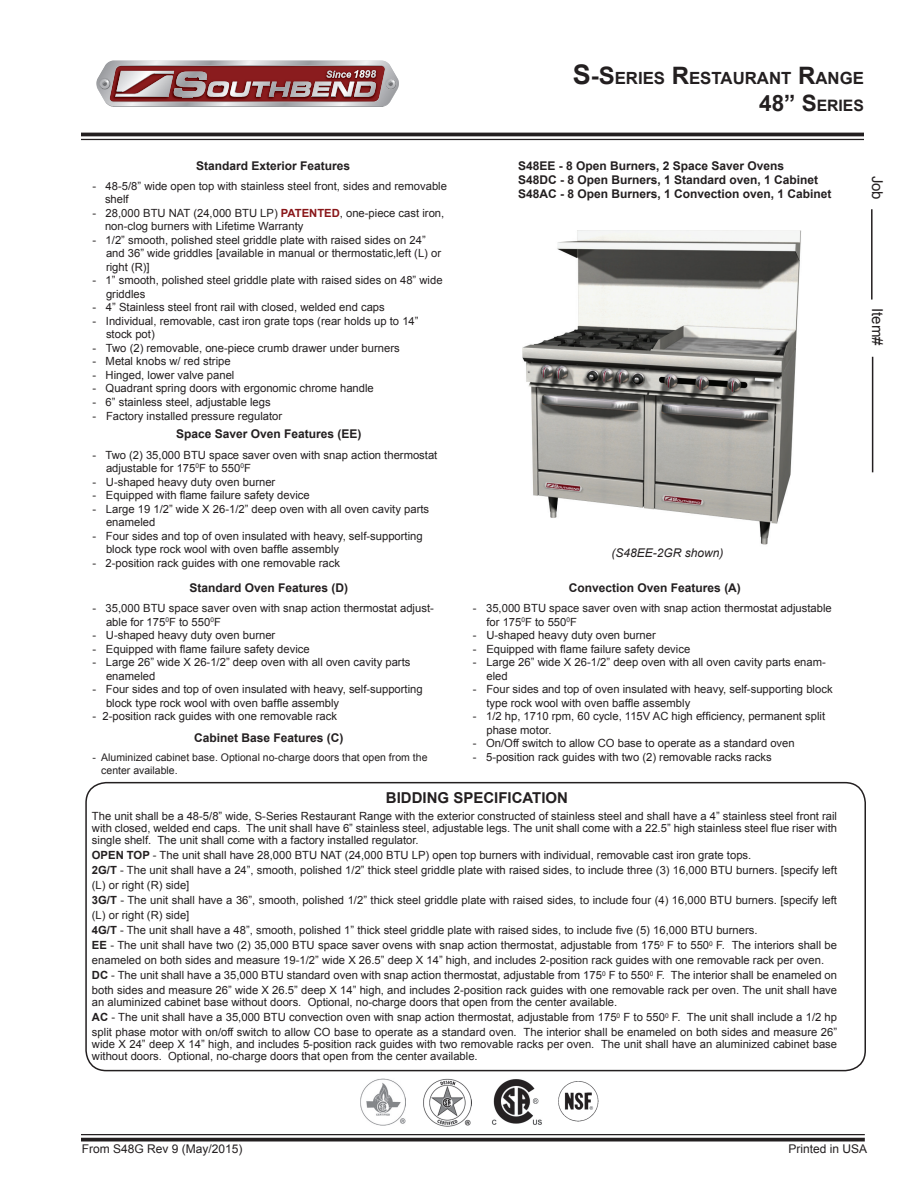
<style>
.page{position:relative;width:918px;height:1188px;background:#fff}
.page>*{position:absolute;margin:0;border:0;box-sizing:border-box;transform-origin:0 0}
.t1{font:700 16.8px "Arial";color:#231f20}
.t2{font:700 15.75px "Arial";color:#231f20}
.t3{font:700 15px "Arial";color:#231f20}
.t4{font:15px "Arial";color:#231f20}
.t5{font:700 12px/14.4px "Arial";color:#231f20}
.t6{font:12px "Arial";color:#231f20}
.t7{font:italic 12px "Arial";color:#231f20}
.t8{font:11.25px/13.5px "Arial";color:#231f20}
.t9{font:10.5px/12.6px "Arial";color:#231f20}
.s1{font-size:27px}
.s2{font-size:24px}
.s3{font-size:22.5px}
.s4{font-weight:700;color:#891619}
.s5{font-weight:700}
</style>
<div class="page">
<hr style="left:871px;top:209px;width:2px;height:91px;background:#231f20">
<hr style="left:872px;top:357px;width:1px;height:115px;background:#231f20">
<hr style="left:81px;top:1134px;width:784px;height:1px;background:#231f20">
<svg style="left:81px;top:1138px;width:784px;height:4px;background:#3e3a3b"></svg>
<hr style="left:81px;top:133px;width:783px;height:3px;background:#231f20">
<hr style="left:81px;top:139px;width:783px;height:1px;background:#231f20">
<img style="left:424px;top:1078px;width:47px;height:48px">
<img style="left:360px;top:1079px;width:46px;height:47px">
<img style="left:558px;top:1081px;width:41px;height:41px">
<img style="left:491px;top:1079px;width:51px;height:46px">
<img style="left:111px;top:60px;width:273px;height:1px">
<svg style="left:96px;top:61px;width:303px;height:46px;background:#a67b7d"></svg>
<img style="left:522px;top:230px;width:279px;height:315px">
<div style="left:85px;top:782px;width:781px;height:289px;border:2px solid #231f20;border-radius:20px"></div>
<h1 class="t1" style="left:573px;top:67px;width:293px"><span class="s1">S</span><span class="s2">-S</span>ERIES <span class="s2">R</span>ESTAURANT <span class="s2">R</span>ANGE</h1>
<h2 class="t2" style="left:759px;top:95px;width:105px"><span class="s3">48” S</span>ERIES</h2>
<p class="t5" style="left:196px;top:159px;width:156px">Standard Exterior Features</p>
<p class="t8" style="left:105px;top:179px;width:344px;text-indent:-13px">- 48-5/8” wide open top with stainless steel front, sides and removable shelf</p>
<p class="t8" style="left:105px;top:206px;width:341px;text-indent:-13px">- 28,000 BTU NAt (24,000 BTU LP) <span class="s4">PATENTED</span>, one-piece cast iron, non-clog burners with Lifetime Warranty</p>
<p class="t8" style="left:106px;top:233px;width:337px;text-indent:-14px">- 1/2” smooth, polished steel griddle plate with raised sides on 24” and 36” wide griddles [available in manual or thermostatic,left (L) or right (R)]</p>
<p class="t8" style="left:106px;top:274px;width:338px;text-indent:-14px">- 1” smooth, polished steel griddle plate with raised sides on 48” wide griddles</p>
<p class="t8" style="left:93px;top:301px;width:294px">- 4” Stainless steel front rail with closed, welded end caps</p>
<p class="t8" style="left:106px;top:314px;width:314px;text-indent:-14px">- Individual, removable, cast iron grate tops (rear holds up to 14” stock pot)</p>
<p class="t8" style="left:93px;top:341px;width:309px">- Two (2) removable, one-piece crumb drawer under burners</p>
<p class="t8" style="left:93px;top:355px;width:140px">- Metal knobs w/ red stripe</p>
<p class="t8" style="left:93px;top:368px;width:143px">- Hinged, lower valve panel</p>
<p class="t8" style="left:93px;top:382px;width:283px">- Quadrant spring doors with ergonomic chrome handle</p>
<p class="t8" style="left:93px;top:395px;width:180px">- 6” stainless steel, adjustable legs</p>
<p class="t8" style="left:93px;top:410px;width:191px">- Factory installed pressure regulator</p>
<p class="t5" style="left:176px;top:427px;width:187px">Space Saver Oven Features (EE)</p>
<p class="t8" style="left:106px;top:448px;width:333px;text-indent:-14px">- Two (2) 35,000 BTU space saver oven with snap action thermostat adjustable for 175<sup>0</sup>F to 550<sup>0</sup>F</p>
<p class="t8" style="left:93px;top:475px;width:184px">- U-shaped heavy duty oven burner</p>
<p class="t8" style="left:93px;top:488px;width:219px">- Equipped with flame failure safety device</p>
<p class="t8" style="left:106px;top:502px;width:325px;text-indent:-14px">- Large 19 1/2” wide X 26-1/2” deep oven with all oven cavity parts enameled</p>
<p class="t8" style="left:106px;top:529px;width:318px;text-indent:-14px">- Four sides and top of oven insulated with heavy, self-supporting block type rock wool with oven baffle assembly</p>
<p class="t8" style="left:93px;top:557px;width:249px">- 2-position rack guides with one removable rack</p>
<p class="t5" style="left:189px;top:581px;width:160px">Standard Oven Features (D)</p>
<p class="t8" style="left:106px;top:602px;width:329px;text-indent:-14px">- 35,000 BTU space saver oven with snap action thermostat adjust&shy;able for 175<sup>0</sup>F to 550<sup>0</sup>F</p>
<p class="t8" style="left:93px;top:629px;width:184px">- U-shaped heavy duty oven burner</p>
<p class="t8" style="left:93px;top:642px;width:219px">- Equipped with flame failure safety device</p>
<p class="t8" style="left:106px;top:656px;width:306px;text-indent:-14px">- Large 26” wide X 26-1/2” deep oven with all oven cavity parts enameled</p>
<p class="t8" style="left:106px;top:683px;width:318px;text-indent:-14px">- Four sides and top of oven insulated with heavy, self-supporting block type rock wool with oven baffle assembly</p>
<p class="t8" style="left:93px;top:710px;width:246px">- 2-position rack guides with one removable rack</p>
<p class="t5" style="left:194px;top:731px;width:151px">Cabinet Base Features (C)</p>
<p class="t9" style="left:101px;top:751px;width:328px;text-indent:-9px">- Aluminized cabinet base. Optional no-charge doors that open from the center available.</p>
<p class="t5" style="left:518px;top:159px;width:315px">S48EE - 8 Open Burners, 2 Space Saver Ovens<br>S48DC - 8 Open Burners, 1 Standard oven, 1 Cabinet<br>S48AC - 8 Open Burners, 1 Convection oven, 1 Cabinet</p>
<p class="t7" style="left:611px;top:545px;width:114px">(S48EE-2GR shown)</p>
<p class="t5" style="left:569px;top:581px;width:174px">Convection Oven Features (A)</p>
<p class="t8" style="left:486px;top:602px;width:347px;text-indent:-14px">- 35,000 BTU space saver oven with snap action thermostat adjustable for 175<sup>0</sup>F to 550<sup>0</sup>F</p>
<p class="t8" style="left:473px;top:629px;width:184px">- U-shaped heavy duty oven burner</p>
<p class="t8" style="left:473px;top:642px;width:219px">- Equipped with flame failure safety device</p>
<p class="t8" style="left:486px;top:656px;width:341px;text-indent:-14px">- Large 26” wide X 26-1/2” deep oven with all oven cavity parts enam&shy;eled</p>
<p class="t8" style="left:486px;top:683px;width:348px;text-indent:-14px">- Four sides and top of oven insulated with heavy, self-supporting block type rock wool with oven baffle assembly</p>
<p class="t8" style="left:486px;top:710px;width:340px;text-indent:-14px">- 1/2 hp, 1710 rpm, 60 cycle, 115V AC high efficiency, permanent split phase motor.</p>
<p class="t8" style="left:473px;top:737px;width:323px">- On/Off switch to allow CO base to operate as a standard oven</p>
<p class="t8" style="left:473px;top:750px;width:300px">- 5-position rack guides with two (2) removable racks racks</p>
<h3 class="t3" style="left:386px;top:787px;width:184px">BIDDING SPECIFICATION</h3>
<p class="t8" style="left:92px;top:811px;width:747px;line-height:12px;text-align:justify">The unit shall be a 48-5/8” wide, S-Series Restaurant Range with the exterior constructed of stainless steel and shall have a 4” stainless steel front rail with closed, welded end caps. The unit shall have 6” stainless steel, adjustable legs. The unit shall come with a 22.5” high stainless steel flue riser with single shelf. The unit shall come with a factory installed regulator.</p>
<p class="t8" style="left:92px;top:848px;width:747px;line-height:15px"><span class="s5">OPEN TOP</span> - The unit shall have 28,000 BTU NAT (24,000 BTU LP) open top burners with individual, removable cast iron grate tops.<br><span class="s5">2G/T</span> - The unit shall have a 24”, smooth, polished 1/2” thick steel griddle plate with raised sides, to include three (3) 16,000 BTU burners. [specify left (L) or right (R) side]<br><span class="s5">3G/T</span> - The unit shall have a 36”, smooth, polished 1/2” thick steel griddle plate with raised sides, to include four (4) 16,000 BTU burners. [specify left (L) or right (R) side]<br><span class="s5">4G/T</span> - The unit shall have a 48”, smooth, polished 1” thick steel griddle plate with raised sides, to include five (5) 16,000 BTU burners.<br><span class="s5">EE</span> - The unit shall have two (2) 35,000 BTU space saver ovens with snap action thermostat, adjustable from 175<sup>0</sup> F to 550<sup>0</sup> F. The interiors shall be enameled on both sides and measure 19-1/2” wide X 26.5” deep X 14” high, and includes 2-position rack guides with one removable rack per oven.<br><span class="s5">DC</span> - The unit shall have a 35,000 BTU standard oven with snap action thermostat, adjustable from 175<sup>0</sup> F to 550<sup>0</sup> F. The interior shall be enameled on both sides and measure 26” wide X 26.5” deep X 14” high, and includes 2-position rack guides with one removable rack per oven. The unit shall have</p>
<p class="t8" style="left:92px;top:995px;width:747px;line-height:15px">an aluminized cabinet base without doors. Optional, no-charge doors that open from the center available.<br><span class="s5">AC</span> - The unit shall have a 35,000 BTU convection oven with snap action thermostat, adjustable from 175<sup>0</sup> F to 550<sup>0</sup> F. The unit shall include a 1/2 hp split phase motor with on/off switch to allow CO base to operate as a standard oven. The interior shall be enameled on both sides and measure 26”</p>
<p class="t8" style="left:92px;top:1039px;width:747px;line-height:12px">wide X 24” deep X 14” high, and includes 5-position rack guides with two removable racks per oven. The unit shall have an aluminized cabinet base without doors. Optional, no-charge doors that open from the center available.</p>
<h3 class="t4" style="left:887px;top:176px;width:26px;rotate:90deg">Job</h3>
<h3 class="t4" style="left:887px;top:308px;width:39px;rotate:90deg">Item#</h3>
<p class="t6" style="left:82px;top:1141px;width:162px">From S48G Rev 9 (May/2015)</p>
<p class="t6" style="left:789px;top:1141px;width:80px">Printed in USA</p>
</div>
